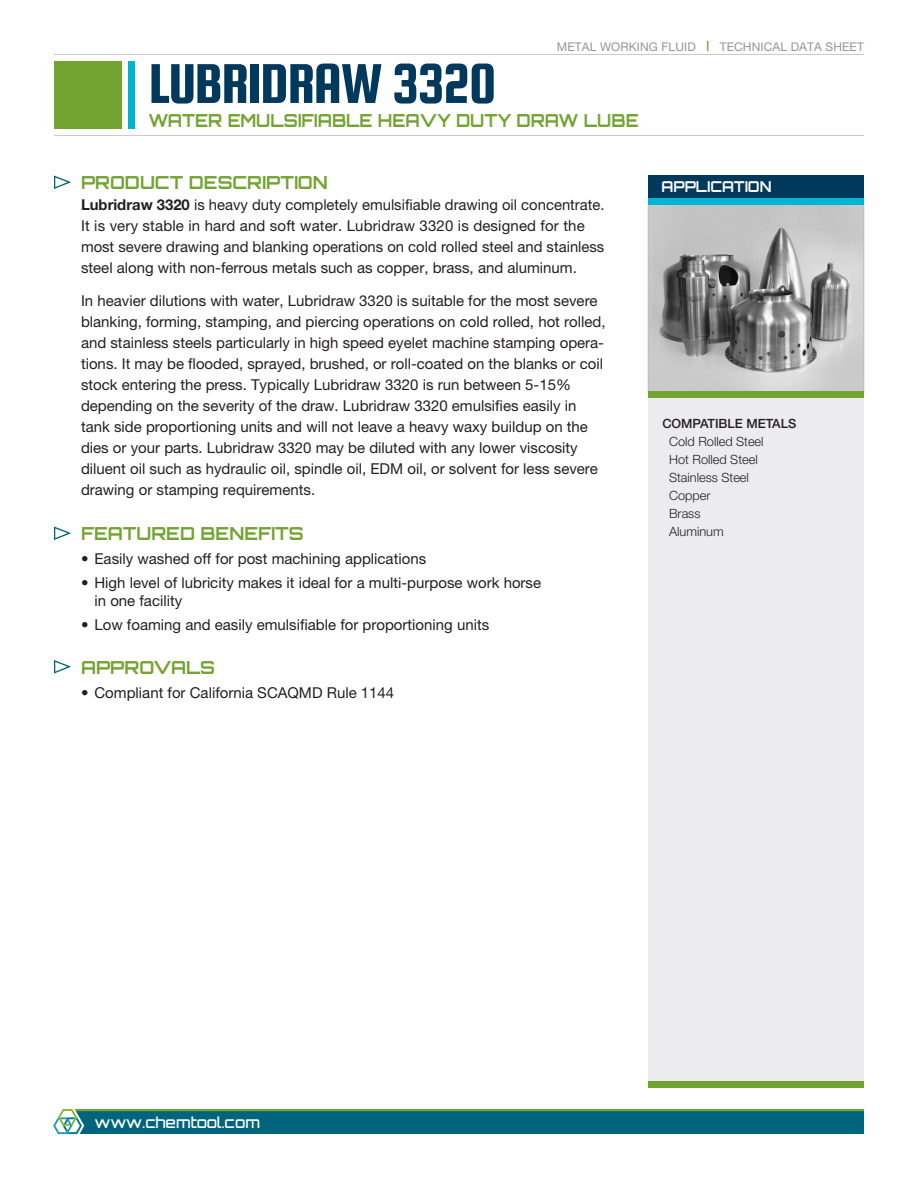
<style>
.page{position:relative;width:918px;height:1188px;background:#fff}
.page>*{position:absolute;margin:0;border:0;box-sizing:border-box;transform-origin:0 0}
.t1{font:60px "Squada One";letter-spacing:-.03em;color:#00395c}
._03_-_subhead{font:700 18px "Orbitron";color:#73a432}
._03_-_subhead-2{font:700 18px "Orbitron";color:#73a432;scale:.95 1}
._04_-_Body_Copy_10_1{font:15px/21px "Helvetica Neue LT Pro";color:#231f20}
._06_-_Benefits_Bulle{font:15px/18px "Helvetica Neue LT Pro";color:#231f20}
._03_-_subhead-3{font:15px "Helvetica Neue LT Pro";color:#231f20}
.t2{font:500 15px "Orbitron";color:#fff}
._03_-_subhead-4{font:700 15px "Orbitron";color:#fff;scale:.95 1}
.Bucket_Body{font:300 12.75px "Helvetica Neue LT Pro";color:#231f20}
.Bucket_Head{font:500 12.75px "Helvetica Neue LT Pro";color:#231f20}
.t3{font:12px "Helvetica Neue LT Pro";letter-spacing:.01em;color:#939598}
.s1{font-weight:700;font-size:10.2px;color:#73a432}
.s2{font-weight:700}
</style>
<div class="page">
<div style="left:648px;top:365px;width:216px;height:719px;background:#ececee"></div>
<div style="left:648px;top:1081px;width:216px;height:7px;background:#73a432"></div>
<div style="left:648px;top:176px;width:216px;height:22px;background:#00395c"></div>
<img style="left:650px;top:206px;width:212px;height:185px">
<div style="left:648px;top:204px;width:216px;height:189px;border:1px solid #bcbdc0"></div>
<div style="left:648px;top:198px;width:216px;height:7px;background:#00b5d1"></div>
<div style="left:648px;top:392px;width:216px;height:6px;background:#73a432"></div>
<div style="left:128px;top:61px;width:6px;height:67px;background:#00b5d1"></div>
<div style="left:54px;top:61px;width:68px;height:67px;background:#73a432"></div>
<hr style="left:54px;top:54px;width:810px;height:1px;background:#c7c8ca">
<hr style="left:54px;top:135px;width:810px;height:1px;background:#c7c8ca">
<svg style="left:54px;top:176px;width:17px;height:13px"></svg>
<svg style="left:54px;top:527px;width:17px;height:13px"></svg>
<svg style="left:54px;top:660px;width:17px;height:14px"></svg>
<div style="left:54px;top:1111px;width:810px;height:23px;background:#00657c"></div>
<hr style="left:54px;top:1109px;width:810px;height:2px;background:#73a432">
<svg style="left:53px;top:1108px;width:31px;height:26px"></svg>
<p class="t3" style="left:557px;top:39px;width:309px">METAL WORKING FLUID <span class="s1">|</span> TECHNICAL DATA SHEET</p>
<p class="t1" style="left:148px;top:51px;width:349px">LUBRIDRAW 3320</p>
<p class="_03_-_subhead-2" style="left:148px;top:110px;width:518px">WATER EMULSIFIABLE HEAVY DUTY DRAW LUBE</p>
<p class="_03_-_subhead" style="left:81px;top:172px;width:248px">PRODUCT DESCRIPTION</p>
<p class="_04_-_Body_Copy_10_1" style="left:81px;top:194px;width:525px"><span class="s2">Lubridraw 3320</span> is heavy duty completely emulsifiable drawing oil concentrate.<br>It is very stable in hard and soft water. Lubridraw 3320 is designed for the most severe drawing and blanking operations on cold rolled steel and stainless steel along with non-ferrous metals such as copper, brass, and aluminum.</p>
<p class="_04_-_Body_Copy_10_1" style="left:81px;top:290px;width:526px">In heavier dilutions with water, Lubridraw 3320 is suitable for the most severe blanking, forming, stamping, and piercing operations on cold rolled, hot rolled, and stainless steels particularly in high speed eyelet machine stamping opera&shy;tions. It may be flooded, sprayed, brushed, or roll-coated on the blanks or coil stock entering the press. Typically Lubridraw 3320 is run between 5-15% depending on the severity of the draw. Lubridraw 3320 emulsifies easily in tank side proportioning units and will not leave a heavy waxy buildup on the dies or your parts. Lubridraw 3320 may be diluted with any lower viscosity diluent oil such as hydraulic oil, spindle oil, EDM oil, or solvent for less severe drawing or stamping requirements.</p>
<p class="_03_-_subhead" style="left:81px;top:523px;width:224px">FEATURED BENEFITS</p>
<p class="_06_-_Benefits_Bulle" style="left:81px;top:550px;width:347px">• Easily washed off for post machining applications</p>
<p class="_06_-_Benefits_Bulle" style="left:94px;top:574px;width:448px;text-indent:-14px">• High level of lubricity makes it ideal for a multi-purpose work horse in one facility</p>
<p class="_06_-_Benefits_Bulle" style="left:81px;top:616px;width:410px">• Low foaming and easily emulsifiable for proportioning units</p>
<p class="_03_-_subhead" style="left:81px;top:656px;width:136px">APPROVALS</p>
<p class="_03_-_subhead-3" style="left:81px;top:683px;width:315px">• Compliant for California SCAQMD Rule 1144</p>
<p class="_03_-_subhead-4" style="left:662px;top:178px;width:117px">APPLICATION</p>
<p class="Bucket_Head" style="left:662px;top:415px;width:135px">COMPATIBLE METALS</p>
<p class="Bucket_Body" style="left:669px;top:433px;width:96px">Cold Rolled Steel</p>
<p class="Bucket_Body" style="left:669px;top:451px;width:90px">Hot Rolled Steel</p>
<p class="Bucket_Body" style="left:669px;top:469px;width:81px">Stainless Steel</p>
<p class="Bucket_Body" style="left:669px;top:487px;width:43px">Copper</p>
<p class="Bucket_Body" style="left:669px;top:505px;width:33px">Brass</p>
<p class="Bucket_Body" style="left:669px;top:523px;width:56px">Aluminum</p>
<p class="t2" style="left:94px;top:1113px;width:167px">www.chemtool.com</p>
</div>
